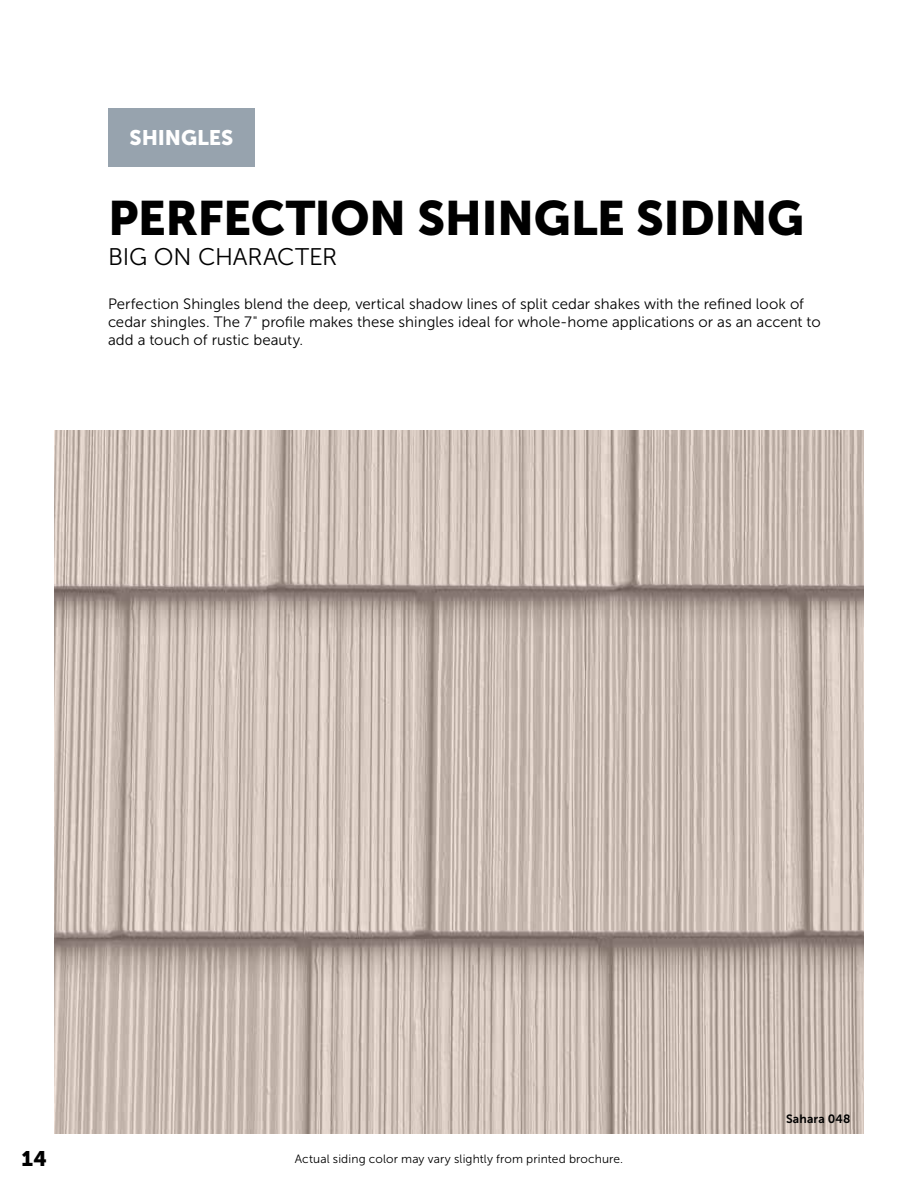
<style>
.page{position:relative;width:918px;height:1188px;background:#fff}
.page>*{position:absolute;margin:0;border:0;box-sizing:border-box;transform-origin:0 0}
.t1{font:48px "Museo Sans 900";letter-spacing:-.01em;color:#000}
.t2{font:24px "Museo Sans 300";letter-spacing:-.005em;color:#000}
.t3{font:21px "Museo Sans 900";letter-spacing:-.005em;color:#fff}
.t4{font:21px "Museo Sans 900";color:#000}
.t5{font:15px/18px "Museo Sans 300";letter-spacing:.005em;color:#000}
.t6{font:12px "Museo Sans 300";letter-spacing:.01em;color:#000}
.t7{font:12px "Museo Sans 700";letter-spacing:.01em;color:#000}
</style>
<div class="page">
<div style="left:108px;top:108px;width:147px;height:59px;background:#97a3ae"></div>
<img style="left:54px;top:431px;width:810px;height:703px">
<h3 class="t3" style="left:130px;top:126px;width:105px">SHINGLES</h3>
<h1 class="t1" style="left:108px;top:191px;width:697px">PERFECTION SHINGLE SIDING</h1>
<h2 class="t2" style="left:108px;top:244px;width:231px">BIG ON CHARACTER</h2>
<p class="t5" style="left:108px;top:295px;width:714px">Perfection Shingles blend the deep, vertical shadow lines of split cedar shakes with the refined look of cedar shingles. The 7" profile makes these shingles ideal for whole-home applications or as an accent to add a touch of rustic beauty.</p>
<h3 class="t4" style="left:22px;top:1147px;width:27px">14</h3>
<p class="t6" style="left:295px;top:1152px;width:330px">Actual siding color may vary slightly from printed brochure.</p>
<p class="t7" style="left:786px;top:1112px;width:66px">Sahara 048</p>
</div>
